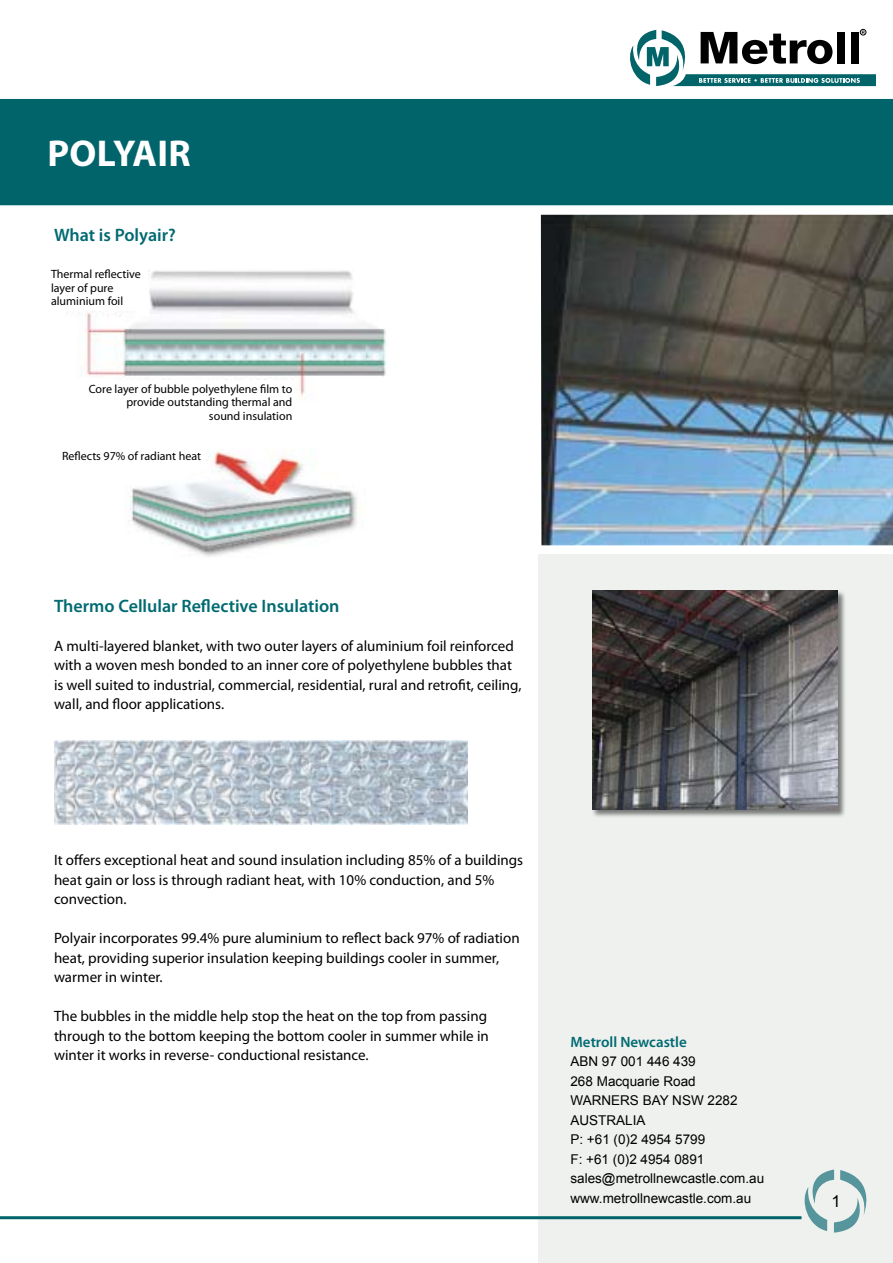
<style>
.page{position:relative;width:893px;height:1263px;background:#fff}
.page>*{position:absolute;margin:0;border:0;box-sizing:border-box;transform-origin:0 0}
.t1{font:700 37.5px "Myriad Pro";letter-spacing:.01em;color:#fff}
.t2{font:600 18px "Myriad Pro";color:#006a71}
.t3{font:16.5px "Arial";color:#000}
.t4{font:15px/19.5px "Myriad Pro";color:#000}
.t5{font:600 15px "Myriad Pro";color:#006a71}
.t6{font:13.5px/19.5px "Arial";color:#000}
.t7{font:12px/13.5px "Myriad Pro";color:#000}
</style>
<div class="page">
<div style="left:539px;top:554px;width:354px;height:709px;background:#eef1ee"></div>
<div style="left:0;top:99px;width:893px;height:106px;background:#00646a"></div>
<svg style="left:799px;top:1169px;width:68px;height:63px"></svg>
<hr style="left:0;top:1216px;width:801px;height:3px;background:#00646a">
<div style="left:860px;top:29px;width:6px;height:7px;border:1px solid #000;border-radius:50%"></div>
<svg style="left:630px;top:30px;width:246px;height:56px"></svg>
<img style="left:54px;top:741px;width:414px;height:84px">
<img style="left:67px;top:270px;width:320px;height:287px">
<div style="left:37px;top:256px;width:110px;height:55px;background:#fff"></div>
<div style="left:58px;top:442px;width:148px;height:28px;background:#fff"></div>
<div style="left:77px;top:380px;width:219px;height:55px;background:#fff"></div>
<img style="left:541px;top:215px;width:352px;height:330px">
<div style="left:592px;top:590px;width:254px;height:228px;background:#000;opacity:.5"></div>
<img style="left:592px;top:590px;width:246px;height:219px">
<h1 class="t1" style="left:47px;top:129px;width:145px">POLYAIR</h1>
<p class="t2" style="left:54px;top:224px;width:123px">What is Polyair?</p>
<p class="t7" style="left:51px;top:267px;width:91px">Thermal reflective layer of pure aluminium foil</p>
<p class="t7" style="left:89px;top:382px;width:205px;text-align:right">Core layer of bubble polyethylene film to provide outstanding thermal and<br>sound insulation</p>
<p class="t7" style="left:62px;top:449px;width:141px">Reflects 97% of radiant heat</p>
<p class="t2" style="left:54px;top:594px;width:287px">Thermo Cellular Reflective Insulation</p>
<p class="t4" style="left:54px;top:636px;width:469px">A multi-layered blanket, with two outer layers of aluminium foil reinforced with a woven mesh bonded to an inner core of polyethylene bubbles that is well suited to industrial, commercial, residential, rural and retrofit, ceiling, wall, and floor applications.</p>
<p class="t4" style="left:54px;top:850px;width:471px">It offers exceptional heat and sound insulation including 85% of a buildings heat gain or loss is through radiant heat, with 10% conduction, and 5% convection.</p>
<p class="t4" style="left:54px;top:928px;width:467px">Polyair incorporates 99.4% pure aluminium to reflect back 97% of radiation heat, providing superior insulation keeping buildings cooler in summer, warmer in winter.</p>
<p class="t4" style="left:54px;top:1006px;width:436px;text-align:justify">The bubbles in the middle help stop the heat on the top from passing through to the bottom keeping the bottom cooler in summer while in winter it works in reverse- conductional resistance.</p>
<p class="t5" style="left:570px;top:1032px;width:118px">Metroll Newcastle</p>
<p class="t6" style="left:570px;top:1052px;width:195px">ABN 97 001 446 439<br>268 Macquarie Road<br>WARNERS BAY NSW 2282<br>AUSTRALIA<br>P: +61 (0)2 4954 5799<br>F: +61 (0)2 4954 0891 sales@metrollnewcastle.com.au www.metrollnewcastle.com.au</p>
<p class="t3" style="left:831px;top:1190px;width:11px">1</p>
</div>
